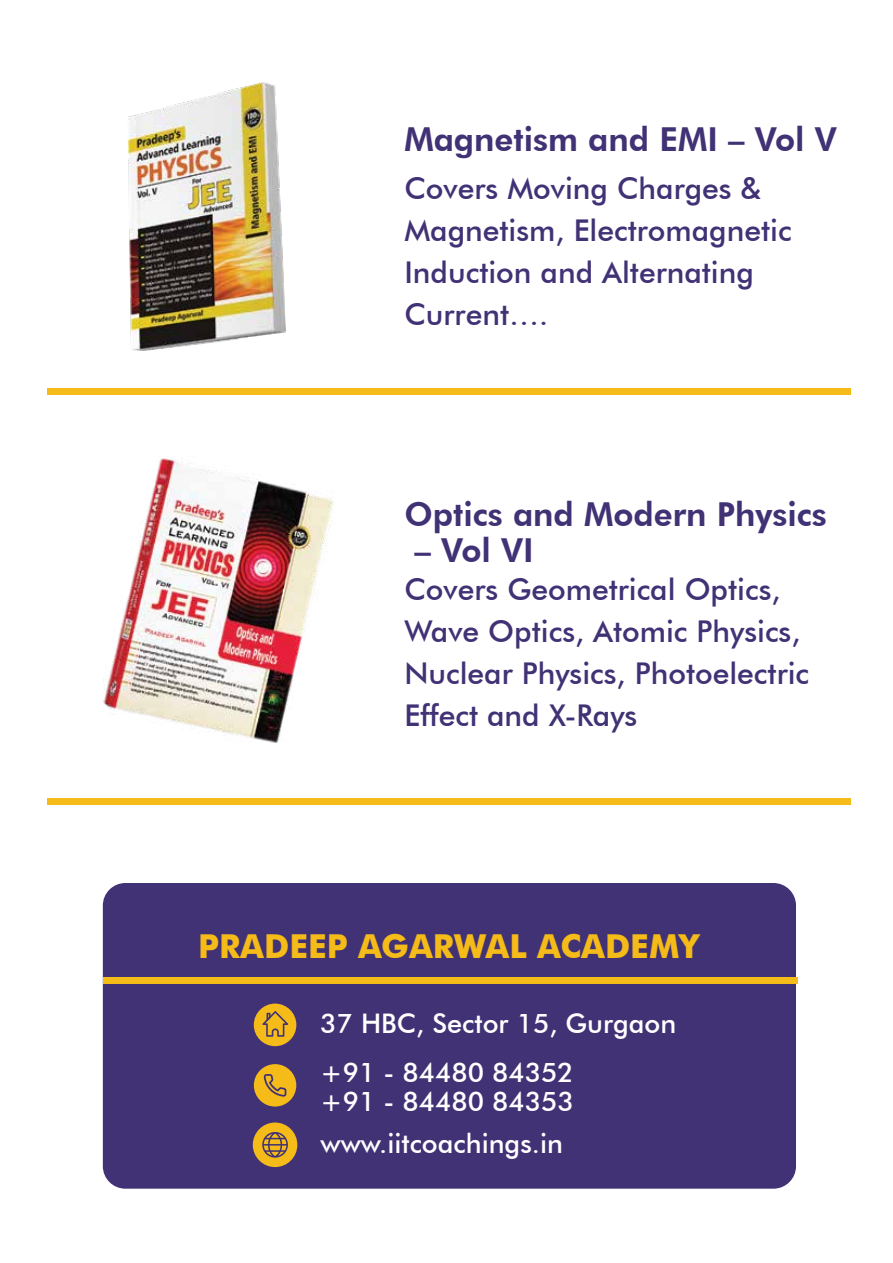
<style>
.page{position:relative;width:893px;height:1263px;background:#fff}
.page>*{position:absolute;margin:0;border:0;box-sizing:border-box;transform-origin:0 0}
.t1{font:800 33px "Futura BT";color:#413175}
.t2{font:700 33px "Futura BT";color:#f4bb19}
.t3{font:500 30px/42px "Futura BT";color:#413175}
.t4{font:500 27px/29.4px "Futura BT";color:#fff}
</style>
<div class="page">
<div style="left:48px;top:389px;width:803px;height:6px;background:#f4bb19"></div>
<div style="left:48px;top:798px;width:803px;height:6px;background:#f4bb19"></div>
<div style="left:103px;top:883px;width:693px;height:306px;background:#413175;border-radius:22px"></div>
<div style="left:103px;top:978px;width:694px;height:6px;background:#f4bb19"></div>
<div style="left:254px;top:1003px;width:42px;height:43px;background:#f4bb19;border-radius:50%"></div>
<svg style="left:262px;top:1011px;width:26px;height:26px"></svg>
<div style="left:254px;top:1064px;width:42px;height:42px;background:#f4bb19;border-radius:50%"></div>
<svg style="left:264px;top:1074px;width:22px;height:23px"></svg>
<div style="left:253px;top:1122px;width:44px;height:45px;background:#f4bb19;border-radius:50%"></div>
<svg style="left:262px;top:1132px;width:26px;height:25px"></svg>
<img style="left:128px;top:82px;width:157px;height:269px">
<img style="left:103px;top:458px;width:231px;height:284px">
<p class="t1" style="left:404px;top:119px;width:434px">Magnetism and EMI – Vol V</p>
<p class="t3" style="left:404px;top:167px;width:389px">Covers Moving Charges &amp;<br>Magnetism, Electromagnetic<br>Induction and Alternating<br>Current….</p>
<p class="t1" style="left:404px;top:495px;width:424px">Optics and Modern Physics</p>
<p class="t1" style="left:415px;top:531px;width:121px">– Vol VI</p>
<p class="t3" style="left:404px;top:568px;width:406px">Covers Geometrical Optics,<br>Wave Optics, Atomic Physics,<br>Nuclear Physics, Photoelectric<br>Effect and X-Rays</p>
<p class="t2" style="left:198px;top:926px;width:503px">PRADEEP AGARWAL ACADEMY</p>
<p class="t4" style="left:320px;top:1009px;width:358px">37 HBC, Sector 15, Gurgaon</p>
<p class="t4" style="left:320px;top:1057px;width:255px">+91 - 84480 84352 +91 - 84480 84353</p>
<p class="t4" style="left:320px;top:1128px;width:244px">www.iitcoachings.in</p>
</div>
